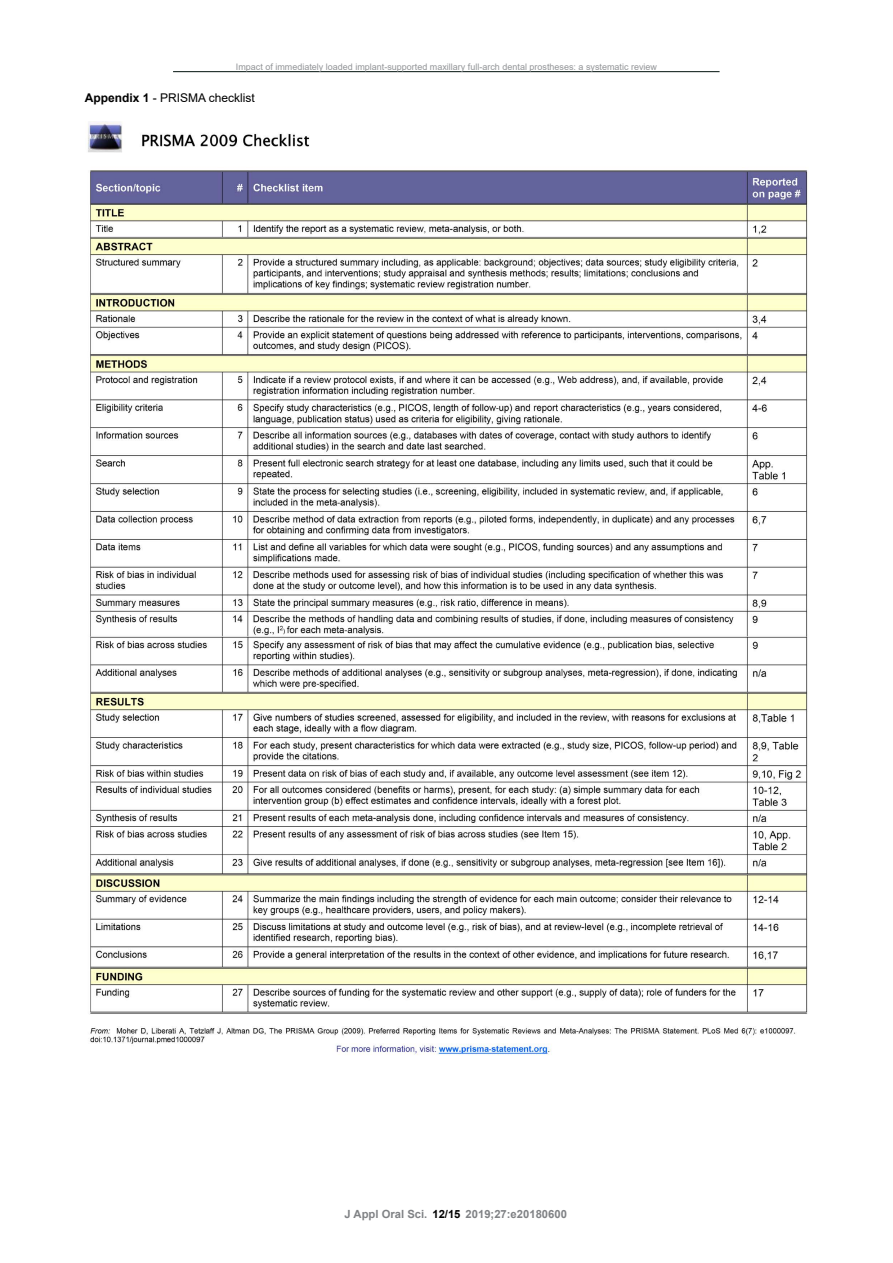
<style>
.page{position:relative;width:893px;height:1263px;background:#fff}
.page>*{position:absolute;margin:0;border:0;box-sizing:border-box;transform-origin:0 0}
.t1{font:12px "Arial";color:#000}
.t2{font:700 11.25px "Arial";color:#808285}
.t3{font:9px "Arial";color:#939598}
.s1{font-weight:700}
.s2{color:#000}
</style>
<div class="page">
<hr style="left:173px;top:71px;width:547px;height:1px;background:#00110d">
<img style="left:87px;top:122px;width:721px;height:933px">
<p class="t3" style="left:236px;top:60px;width:423px">Impact of immediately loaded implant-supported maxillary full-arch dental prostheses: a systematic review</p>
<h1 class="t1" style="left:85px;top:90px;width:172px"><span class="s1">Appendix 1</span> - PRISMA checklist</h1>
<p class="t2" style="left:345px;top:1206px;width:224px">J Appl Oral Sci. <span class="s2">12/15</span> 2019;27:e20180600</p>
</div>
